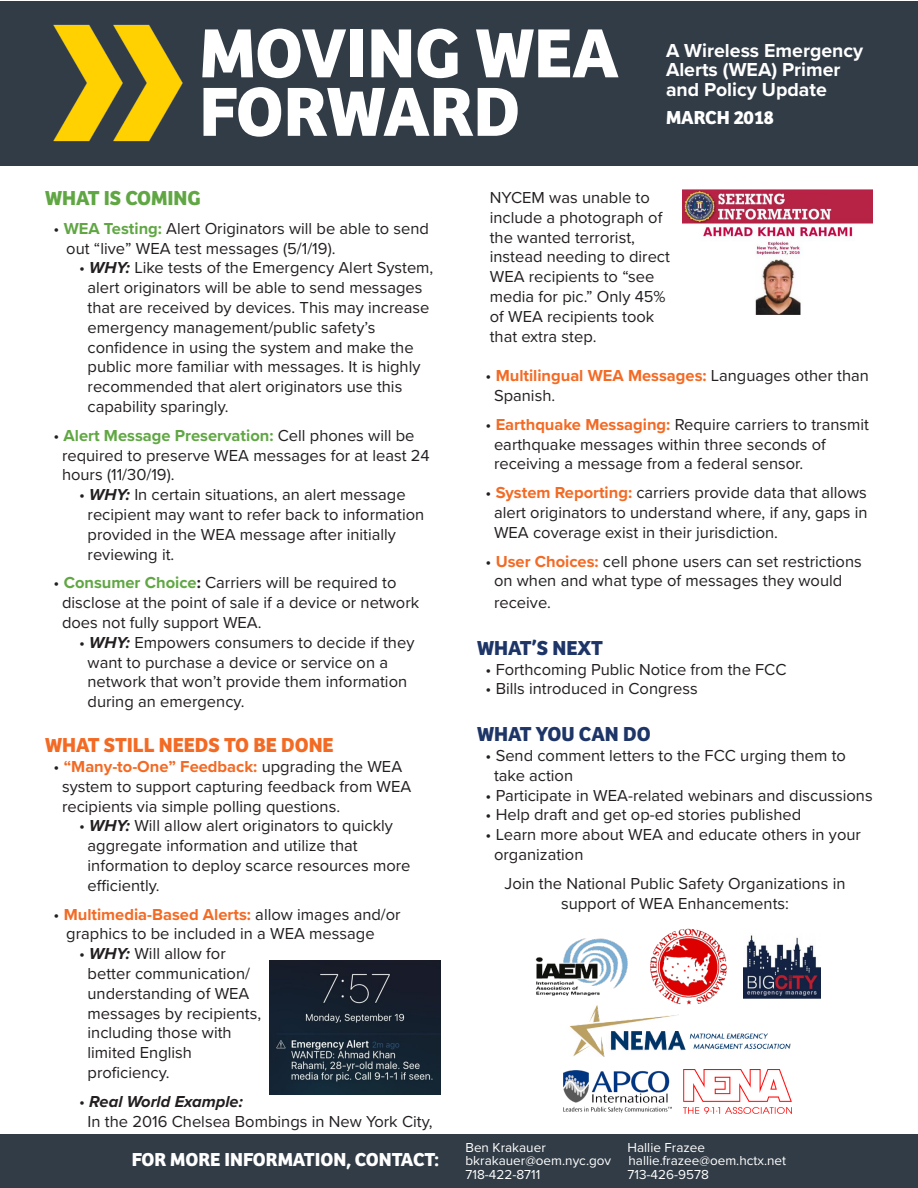
<style>
.page{position:relative;width:918px;height:1188px;background:#fff}
.page>*{position:absolute;margin:0;border:0;box-sizing:border-box;transform-origin:0 0}
.t1{font:700 72px "Bree";color:#fff}
.t2{font:700 21px "Bree";color:#f36a24}
.t3{font:700 21px "Bree";color:#1e3567}
.t4{font:700 21px "Bree";color:#60a744}
.t5{font:700 19.5px/19.5px "Proxima Nova";color:#fff}
.t6{font:700 19.5px "Bree";color:#fff}
.t7{font:16.5px "Proxima Nova";color:#231f20}
.t8{font:700 16.5px "Proxima Nova";color:#f36a24}
.t9{font:700 16.5px "Proxima Nova";color:#60a744}
.t10{font:italic 700 16.5px "Proxima Nova";color:#231f20}
.t11{font:13.5px "Proxima Nova";color:#fff}
.s1{font-weight:700;color:#60a744}
.s2{font-weight:700;font-style:italic}
.s3{font-weight:400;color:#231f20}
.s4{font-weight:700}
.s5{font-weight:400;font-style:normal}
.s6{font-weight:700;color:#f36a24}
</style>
<div class="page">
<img style="left:682px;top:190px;width:191px;height:125px">
<img style="left:269px;top:961px;width:172px;height:133px">
<img style="left:563px;top:1070px;width:109px;height:43px">
<img style="left:743px;top:935px;width:77px;height:64px">
<img style="left:535px;top:938px;width:93px;height:58px">
<img style="left:650px;top:928px;width:77px;height:77px">
<img style="left:570px;top:1006px;width:221px;height:51px">
<img style="left:684px;top:1069px;width:107px;height:44px">
<div style="left:0;top:1px;width:918px;height:164px;background:#323c46"></div>
<img style="left:53px;top:24px;width:130px;height:118px">
<div style="left:0;top:1134px;width:918px;height:54px;background:#323c46"></div>
<p class="t1" style="left:200px;top:10px;width:421px">MOVING WEA</p>
<p class="t1" style="left:200px;top:68px;width:322px">FORWARD</p>
<p class="t5" style="left:666px;top:40px;width:199px">A Wireless Emergency<br>Alerts (WEA) Primer</p>
<p class="t5" style="left:666px;top:79px;width:162px">and Policy Update</p>
<p class="t6" style="left:666px;top:106px;width:109px">MARCH 2018</p>
<p class="t4" style="left:45px;top:185px;width:158px">WHAT IS COMING</p>
<p class="t7" style="left:54px;top:216px;width:377px">• <span class="s1">WEA Testing:</span> Alert Originators will be able to send</p>
<p class="t7" style="left:66px;top:236px;width:271px">out “live” WEA test messages (5/1/19).</p>
<p class="t7" style="left:79px;top:256px;width:356px">• <span class="s2">WHY:</span> Like tests of the Emergency Alert System,</p>
<p class="t7" style="left:88px;top:275px;width:336px">alert originators will be able to send messages</p>
<p class="t7" style="left:88px;top:295px;width:343px">that are received by devices. This may increase</p>
<p class="t7" style="left:88px;top:315px;width:289px">emergency management/public safety’s</p>
<p class="t7" style="left:88px;top:335px;width:328px">confidence in using the system and make the</p>
<p class="t7" style="left:88px;top:355px;width:334px">public more familiar with messages. It is highly</p>
<p class="t7" style="left:88px;top:374px;width:316px">recommended that alert originators use this</p>
<p class="t7" style="left:88px;top:394px;width:143px">capability sparingly.</p>
<p class="t9" style="left:54px;top:423px;width:363px"><span class="s3">•</span> Alert Message Preservation: <span class="s3">Cell phones will be</span></p>
<p class="t7" style="left:62px;top:443px;width:369px">required to preserve WEA messages for at least 24</p>
<p class="t7" style="left:62px;top:463px;width:114px">hours (11/30/19).</p>
<p class="t7" style="left:79px;top:482px;width:328px">• <span class="s2">WHY:</span> In certain situations, an alert message</p>
<p class="t7" style="left:88px;top:502px;width:338px">recipient may want to refer back to information</p>
<p class="t7" style="left:88px;top:522px;width:310px">provided in the WEA message after initially</p>
<p class="t7" style="left:88px;top:542px;width:88px">reviewing it.</p>
<p class="t7" style="left:54px;top:571px;width:345px">• <span class="s1">Consumer Choice</span><span class="s4">:</span> Carriers will be required to</p>
<p class="t7" style="left:62px;top:590px;width:359px">disclose at the point of sale if a device or network</p>
<p class="t7" style="left:62px;top:610px;width:201px">does not fully support WEA.</p>
<p class="t7" style="left:79px;top:630px;width:337px">• <span class="s2">WHY:</span> Empowers consumers to decide if they</p>
<p class="t7" style="left:88px;top:650px;width:302px">want to purchase a device or service on a</p>
<p class="t7" style="left:88px;top:670px;width:321px">network that won’t provide them information</p>
<p class="t7" style="left:88px;top:689px;width:158px">during an emergency.</p>
<p class="t2" style="left:45px;top:733px;width:290px">WHAT STILL NEEDS TO BE DONE</p>
<p class="t8" style="left:54px;top:754px;width:350px"><span class="s3">•</span> “Many-to-One” Feedback: <span class="s3">upgrading the WEA</span></p>
<p class="t7" style="left:62px;top:774px;width:351px">system to support capturing feedback from WEA</p>
<p class="t7" style="left:62px;top:794px;width:280px">recipients via simple polling questions.</p>
<p class="t7" style="left:79px;top:814px;width:315px">• <span class="s2">WHY:</span> Will allow alert originators to quickly</p>
<p class="t7" style="left:88px;top:833px;width:272px">aggregate information and utilize that</p>
<p class="t7" style="left:88px;top:853px;width:324px">information to deploy scarce resources more</p>
<p class="t7" style="left:88px;top:873px;width:74px">efficiently.</p>
<p class="t8" style="left:54px;top:902px;width:349px"><span class="s3">•</span> Multimedia-Based Alerts: <span class="s3">allow images and/or</span></p>
<p class="t7" style="left:66px;top:922px;width:310px">graphics to be included in a WEA message</p>
<p class="t7" style="left:79px;top:941px;width:148px">• <span class="s2">WHY:</span> Will allow for</p>
<p class="t7" style="left:88px;top:961px;width:164px">better communication/</p>
<p class="t7" style="left:88px;top:981px;width:163px">understanding of WEA</p>
<p class="t7" style="left:88px;top:1001px;width:175px">messages by recipients,</p>
<p class="t7" style="left:88px;top:1021px;width:146px">including those with</p>
<p class="t7" style="left:88px;top:1040px;width:106px">limited English</p>
<p class="t7" style="left:88px;top:1060px;width:84px">proficiency.</p>
<p class="t10" style="left:79px;top:1089px;width:165px"><span class="s5">•</span> Real World Example:</p>
<p class="t7" style="left:88px;top:1109px;width:347px">In the 2016 Chelsea Bombings in New York City,</p>
<p class="t6" style="left:132px;top:1148px;width:309px">FOR MORE INFORMATION, CONTACT:</p>
<p class="t7" style="left:490px;top:185px;width:162px">NYCEM was unable to</p>
<p class="t7" style="left:490px;top:205px;width:174px">include a photograph of</p>
<p class="t7" style="left:490px;top:225px;width:147px">the wanted terrorist,</p>
<p class="t7" style="left:490px;top:245px;width:182px">instead needing to direct</p>
<p class="t7" style="left:490px;top:264px;width:166px">WEA recipients to “see</p>
<p class="t7" style="left:490px;top:284px;width:177px">media for pic.” Only 45%</p>
<p class="t7" style="left:490px;top:304px;width:166px">of WEA recipients took</p>
<p class="t7" style="left:490px;top:324px;width:108px">that extra step.</p>
<p class="t8" style="left:486px;top:363px;width:385px"><span class="s3">•</span> Multilingual WEA Messages: <span class="s3">Languages other than</span></p>
<p class="t7" style="left:494px;top:383px;width:63px">Spanish.</p>
<p class="t7" style="left:486px;top:412px;width:385px">• <span class="s6">Earthquake Messaging:</span> Require carriers to transmit</p>
<p class="t7" style="left:494px;top:432px;width:333px">earthquake messages within three seconds of</p>
<p class="t7" style="left:494px;top:452px;width:311px">receiving a message from a federal sensor.</p>
<p class="t7" style="left:486px;top:480px;width:383px">• <span class="s6">System Reporting:</span> carriers provide data that allows</p>
<p class="t7" style="left:494px;top:500px;width:375px">alert originators to understand where, if any, gaps in</p>
<p class="t7" style="left:494px;top:520px;width:286px">WEA coverage exist in their jurisdiction.</p>
<p class="t7" style="left:486px;top:549px;width:378px">• <span class="s6">User Choices:</span> cell phone users can set restrictions</p>
<p class="t7" style="left:494px;top:569px;width:350px">on when and what type of messages they would</p>
<p class="t7" style="left:494px;top:590px;width:58px">receive.</p>
<p class="t3" style="left:477px;top:635px;width:128px">WHAT’S NEXT</p>
<p class="t7" style="left:486px;top:657px;width:303px">• Forthcoming Public Notice from the FCC</p>
<p class="t7" style="left:486px;top:677px;width:214px">• Bills introduced in Congress</p>
<p class="t3" style="left:477px;top:721px;width:175px">WHAT YOU CAN DO</p>
<p class="t7" style="left:486px;top:743px;width:362px">• Send comment letters to the FCC urging them to</p>
<p class="t7" style="left:494px;top:763px;width:81px">take action</p>
<p class="t7" style="left:486px;top:783px;width:389px">• Participate in WEA-related webinars and discussions</p>
<p class="t7" style="left:486px;top:803px;width:317px">• Help draft and get op-ed stories published</p>
<p class="t7" style="left:486px;top:822px;width:377px">• Learn more about WEA and educate others in your</p>
<p class="t7" style="left:494px;top:842px;width:91px">organization</p>
<p class="t7" style="left:505px;top:871px;width:342px">Join the National Public Safety Organizations in</p>
<p class="t7" style="left:561px;top:891px;width:229px">support of WEA Enhancements:</p>
<p class="t11" style="left:466px;top:1137px;width:82px">Ben Krakauer</p>
<p class="t11" style="left:628px;top:1137px;width:79px">Hallie Frazee</p>
<p class="t11" style="left:466px;top:1151px;width:147px">bkrakauer@oem.nyc.gov</p>
<p class="t11" style="left:629px;top:1151px;width:159px">hallie.frazee@oem.hctx.net</p>
<p class="t11" style="left:466px;top:1164px;width:76px">718-422-8711</p>
<p class="t11" style="left:628px;top:1164px;width:83px">713-426-9578</p>
</div>
